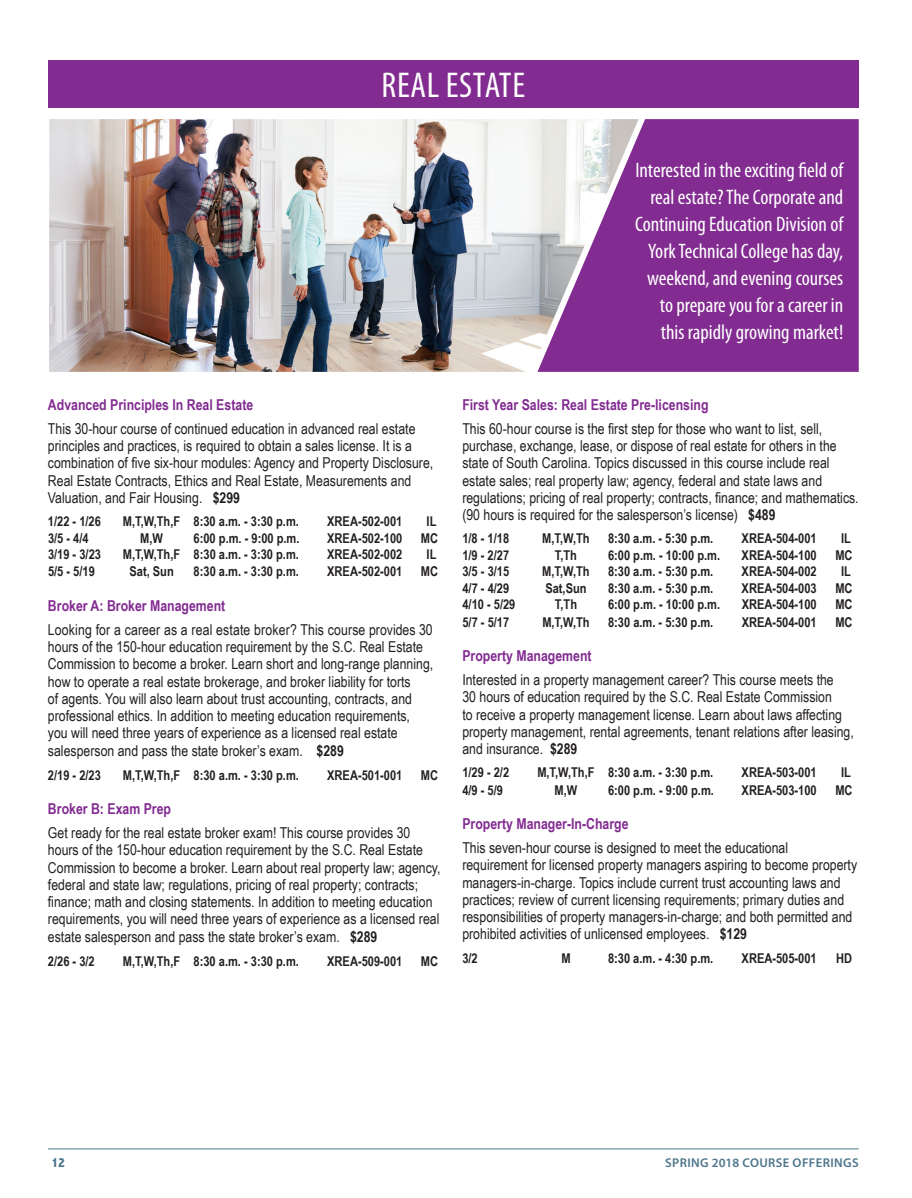
<style>
.page{position:relative;width:912px;height:1198px;background:#fff}
.page>*{position:absolute;margin:0;border:0;box-sizing:border-box;transform-origin:0 0}
.t1{font:condensed 36px "Myriad Pro";letter-spacing:.02em;color:#fff}
.t2{font:condensed 21px/27px "Myriad Pro";color:#fff;text-align:right}
.t3{font:15px/17.2px "Arial Narrow";color:#231f20}
.t4{font:700 15px "Arial Narrow";color:#822b91}
.t5{font:700 13.5px "Arial Narrow";color:#231f20}
.t6{font:800 condensed 13.5px "Abadi";color:#4d758c}
.t7{font:600 12.75px "Myriad Pro";letter-spacing:.03em;color:#4d758c}
.s1{font-weight:700}
</style>
<div class="page">
<hr style="left:48px;top:1148px;width:810px;height:1px;background:#4e758b">
<div style="left:48px;top:60px;width:810px;height:47px;background:#822b91"></div>
<div style="left:650px;top:119px;width:208px;height:253px;background:#822b91"></div>
<img style="left:49px;top:119px;width:474px;height:253px">
<svg style="left:523px;top:119px;width:127px;height:253px"></svg>
<h1 class="t1" style="left:381px;top:63px;width:145px">REAL ESTATE</h1>
<h2 class="t2" style="left:635px;top:156px;width:209px">Interested in the exciting field of real estate? The Corporate and<br>Continuing Education Division of<br>York Technical College has day, weekend, and evening courses to prepare you for a career in this rapidly growing market!</h2>
<p class="t4" style="left:48px;top:393px;width:207px">Advanced Principles In Real Estate</p>
<p class="t3" style="left:48px;top:419px;width:386px">This 30-hour course of continued education in advanced real estate principles and practices, is required to obtain a sales license. It is a combination of five six-hour modules: Agency and Property Disclosure, Real Estate Contracts, Ethics and Real Estate, Measurements and Valuation, and Fair Housing. <span class="s1">$299</span></p>
<p class="t5" style="left:48px;top:511px;width:54px">1/22 - 1/26</p>
<p class="t5" style="left:123px;top:511px;width:177px">M,T,W,Th,F 8:30 a.m. - 3:30 p.m.</p>
<p class="t5" style="left:327px;top:511px;width:77px">XREA-502-001</p>
<p class="t5" style="left:426px;top:511px;width:11px">IL</p>
<p class="t5" style="left:48px;top:528px;width:42px">3/5 - 4/4</p>
<p class="t5" style="left:140px;top:528px;width:24px">M,W</p>
<p class="t5" style="left:193px;top:528px;width:107px">6:00 p.m. - 9:00 p.m.</p>
<p class="t5" style="left:327px;top:528px;width:77px">XREA-502-100</p>
<p class="t5" style="left:421px;top:528px;width:19px">MC</p>
<p class="t5" style="left:48px;top:544px;width:54px">3/19 - 3/23</p>
<p class="t5" style="left:123px;top:544px;width:177px">M,T,W,Th,F 8:30 a.m. - 3:30 p.m.</p>
<p class="t5" style="left:327px;top:544px;width:77px">XREA-502-002</p>
<p class="t5" style="left:426px;top:544px;width:11px">IL</p>
<p class="t5" style="left:48px;top:561px;width:48px">5/5 - 5/19</p>
<p class="t5" style="left:129px;top:561px;width:46px">Sat, Sun</p>
<p class="t5" style="left:193px;top:561px;width:107px">8:30 a.m. - 3:30 p.m.</p>
<p class="t5" style="left:327px;top:561px;width:77px">XREA-502-001</p>
<p class="t5" style="left:421px;top:561px;width:19px">MC</p>
<p class="t4" style="left:48px;top:594px;width:179px">Broker A: Broker Management</p>
<p class="t3" style="left:48px;top:620px;width:386px">Looking for a career as a real estate broker? This course provides 30 hours of the 150-hour education requirement by the S.C. Real Estate Commission to become a broker. Learn short and long-range planning, how to operate a real estate brokerage, and broker liability for torts<br>of agents. You will also learn about trust accounting, contracts, and professional ethics. In addition to meeting education requirements, you will need three years of experience as a licensed real estate salesperson and pass the state broker’s exam. <span class="s1">$289</span></p>
<p class="t5" style="left:48px;top:765px;width:54px">2/19 - 2/23</p>
<p class="t5" style="left:123px;top:765px;width:177px">M,T,W,Th,F 8:30 a.m. - 3:30 p.m.</p>
<p class="t5" style="left:327px;top:765px;width:77px">XREA-501-001</p>
<p class="t5" style="left:421px;top:765px;width:19px">MC</p>
<p class="t4" style="left:48px;top:797px;width:125px">Broker B: Exam Prep</p>
<p class="t3" style="left:48px;top:824px;width:394px">Get ready for the real estate broker exam! This course provides 30 hours of the 150-hour education requirement by the S.C. Real Estate Commission to become a broker. Learn about real property law; agency, federal and state law; regulations, pricing of real property; contracts; finance; math and closing statements. In addition to meeting education requirements, you will need three years of experience as a licensed real estate salesperson and pass the state broker’s exam. <span class="s1">$289</span></p>
<p class="t5" style="left:48px;top:951px;width:48px">2/26 - 3/2</p>
<p class="t5" style="left:123px;top:951px;width:177px">M,T,W,Th,F 8:30 a.m. - 3:30 p.m.</p>
<p class="t5" style="left:327px;top:951px;width:77px">XREA-509-001</p>
<p class="t5" style="left:421px;top:951px;width:19px">MC</p>
<p class="t4" style="left:462px;top:393px;width:247px">First Year Sales: Real Estate Pre-licensing</p>
<p class="t3" style="left:462px;top:419px;width:397px">This 60-hour course is the first step for those who want to list, sell, purchase, exchange, lease, or dispose of real estate for others in the state of South Carolina. Topics discussed in this course include real estate sales; real property law; agency, federal and state laws and regulations; pricing of real property; contracts, finance; and mathematics. (90 hours is required for the salesperson’s license) <span class="s1">$489</span></p>
<p class="t5" style="left:462px;top:528px;width:48px">1/8 - 1/18</p>
<p class="t5" style="left:542px;top:528px;width:49px">M,T,W,Th</p>
<p class="t5" style="left:607px;top:528px;width:107px">8:30 a.m. - 5:30 p.m.</p>
<p class="t5" style="left:741px;top:528px;width:77px">XREA-504-001</p>
<p class="t5" style="left:840px;top:528px;width:11px">IL</p>
<p class="t5" style="left:462px;top:545px;width:48px">1/9 - 2/27</p>
<p class="t5" style="left:554px;top:545px;width:24px">T,Th</p>
<p class="t5" style="left:607px;top:545px;width:113px">6:00 p.m. - 10:00 p.m.</p>
<p class="t5" style="left:741px;top:545px;width:77px">XREA-504-100</p>
<p class="t5" style="left:835px;top:545px;width:19px">MC</p>
<p class="t5" style="left:462px;top:561px;width:48px">3/5 - 3/15</p>
<p class="t5" style="left:542px;top:561px;width:49px">M,T,W,Th</p>
<p class="t5" style="left:607px;top:561px;width:107px">8:30 a.m. - 5:30 p.m.</p>
<p class="t5" style="left:741px;top:561px;width:77px">XREA-504-002</p>
<p class="t5" style="left:840px;top:561px;width:11px">IL</p>
<p class="t5" style="left:462px;top:578px;width:48px">4/7 - 4/29</p>
<p class="t5" style="left:545px;top:578px;width:43px">Sat,Sun</p>
<p class="t5" style="left:607px;top:578px;width:107px">8:30 a.m. - 5:30 p.m.</p>
<p class="t5" style="left:741px;top:578px;width:77px">XREA-504-003</p>
<p class="t5" style="left:835px;top:578px;width:19px">MC</p>
<p class="t5" style="left:462px;top:594px;width:54px">4/10 - 5/29</p>
<p class="t5" style="left:554px;top:594px;width:24px">T,Th</p>
<p class="t5" style="left:607px;top:594px;width:113px">6:00 p.m. - 10:00 p.m.</p>
<p class="t5" style="left:741px;top:594px;width:77px">XREA-504-100</p>
<p class="t5" style="left:835px;top:594px;width:19px">MC</p>
<p class="t5" style="left:462px;top:612px;width:48px">5/7 - 5/17</p>
<p class="t5" style="left:542px;top:612px;width:49px">M,T,W,Th</p>
<p class="t5" style="left:608px;top:612px;width:107px">8:30 a.m. - 5:30 p.m.</p>
<p class="t5" style="left:741px;top:612px;width:77px">XREA-504-001</p>
<p class="t5" style="left:835px;top:612px;width:19px">MC</p>
<p class="t4" style="left:462px;top:644px;width:131px">Property Management</p>
<p class="t3" style="left:462px;top:671px;width:393px">Interested in a property management career? This course meets the<br>30 hours of education required by the S.C. Real Estate Commission<br>to receive a property management license. Learn about laws affecting property management, rental agreements, tenant relations after leasing, and insurance. <span class="s1">$289</span></p>
<p class="t5" style="left:462px;top:762px;width:48px">1/29 - 2/2</p>
<p class="t5" style="left:537px;top:762px;width:177px">M,T,W,Th,F 8:30 a.m. - 3:30 p.m.</p>
<p class="t5" style="left:741px;top:762px;width:77px">XREA-503-001</p>
<p class="t5" style="left:840px;top:762px;width:11px">IL</p>
<p class="t5" style="left:462px;top:780px;width:42px">4/9 - 5/9</p>
<p class="t5" style="left:554px;top:780px;width:24px">M,W</p>
<p class="t5" style="left:607px;top:780px;width:107px">6:00 p.m. - 9:00 p.m.</p>
<p class="t5" style="left:741px;top:780px;width:77px">XREA-503-100</p>
<p class="t5" style="left:835px;top:780px;width:19px">MC</p>
<p class="t4" style="left:462px;top:812px;width:168px">Property Manager-In-Charge</p>
<p class="t3" style="left:462px;top:839px;width:396px">This seven-hour course is designed to meet the educational requirement for licensed property managers aspiring to become property managers-in-charge. Topics include current trust accounting laws and practices; review of current licensing requirements; primary duties and responsibilities of property managers-in-charge; and both permitted and prohibited activities of unlicensed employees. <span class="s1">$129</span></p>
<p class="t5" style="left:462px;top:948px;width:17px">3/2</p>
<p class="t5" style="left:561px;top:948px;width:11px">M</p>
<p class="t5" style="left:607px;top:948px;width:107px">8:30 a.m. - 4:30 p.m.</p>
<p class="t5" style="left:741px;top:948px;width:77px">XREA-505-001</p>
<p class="t5" style="left:835px;top:948px;width:17px">HD</p>
<p class="t6" style="left:51px;top:1154px;width:15px">12</p>
<p class="t7" style="left:665px;top:1155px;width:195px">SPRING 2018 COURSE OFFERINGS</p>
</div>
